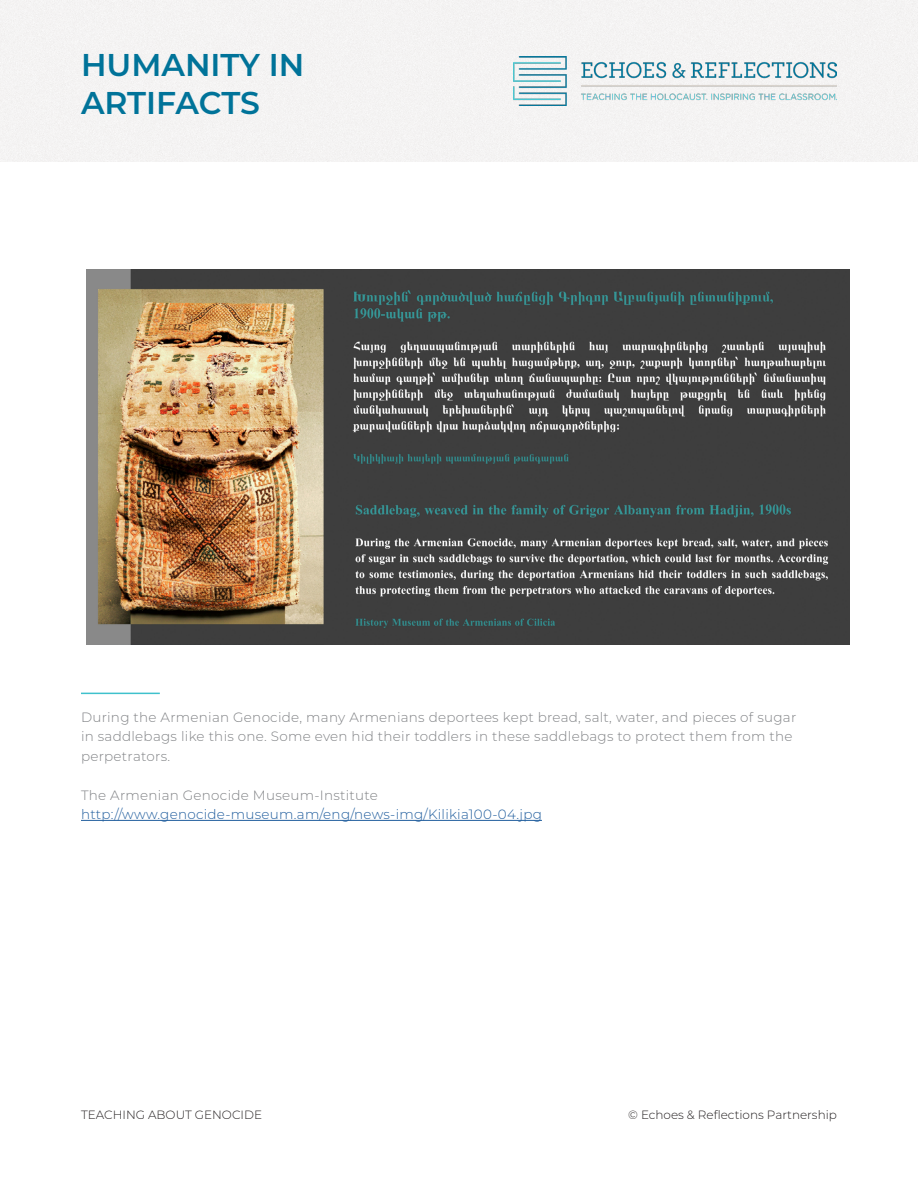
<style>
.page{position:relative;width:918px;height:1188px;background:#fff}
.page>*{position:absolute;margin:0;border:0;box-sizing:border-box;transform-origin:0 0}
.t1{font:600 31.5px/37.8px "Montserrat";color:#007399}
.t2{font:300 13.5px/19.5px "Montserrat";letter-spacing:.02em;color:#808285}
.t3{font:300 13.5px "Montserrat";letter-spacing:.02em;color:#215e9e}
.t4{font:300 12px "Montserrat";color:#231f20}
</style>
<div class="page">
<div style="left:0;top:0;width:918px;height:162px;background:#f4f3f3"></div>
<img style="left:513px;top:57px;width:324px;height:48px">
<hr style="left:81px;top:820px;width:461px;height:1px;background:#215e9e">
<img style="left:86px;top:270px;width:764px;height:374px">
<hr style="left:81px;top:693px;width:79px;height:1px;background:#3fc1cc">
<h1 class="t1" style="left:81px;top:44px;width:225px">HUMANITY IN<br>ARTIFACTS</h1>
<p class="t2" style="left:81px;top:707px;width:717px">During the Armenian Genocide, many Armenians deportees kept bread, salt, water, and pieces of sugar in saddlebags like this one. Some even hid their toddlers in these saddlebags to protect them from the perpetrators.</p>
<p class="t2" style="left:81px;top:785px;width:299px">The Armenian Genocide Museum-Institute</p>
<p class="t3" style="left:81px;top:805px;width:462px">http://www.genocide-museum.am/eng/news-img/Kilikia100-04.jpg</p>
<p class="t4" style="left:81px;top:1106px;width:183px">TEACHING ABOUT GENOCIDE</p>
<p class="t4" style="left:628px;top:1106px;width:210px">© Echoes &amp; Reflections Partnership</p>
</div>
